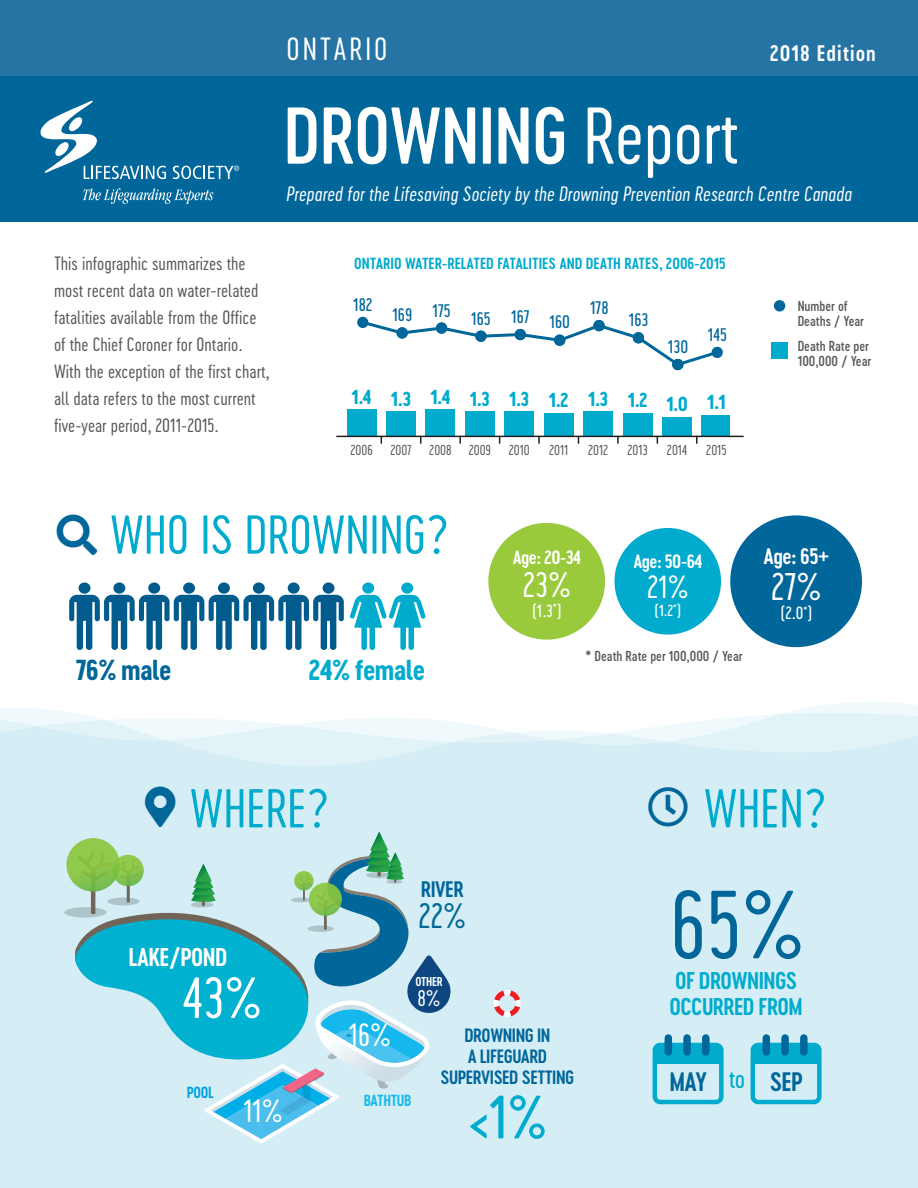
<style>
.page{position:relative;width:918px;height:1188px;background:#fff}
.page>*{position:absolute;margin:0;border:0;box-sizing:border-box;transform-origin:0 0}
.t1{font:90.15px "Cervo Neue Light Neue";color:#01669a}
.t2{font:75px "Cervo Neue Medium Neue";letter-spacing:-.01em;color:#fff}
.t3{font:57px "Cervo Neue Regular Neue";color:#00abcd}
.t4{font:54px "Cervo Neue Light Neue";color:#fff}
.t5{font:51px "Cervo Neue Light Neue";color:#00abcd}
.t6{font:36px "Cervo Neue Light Neue";color:#fff}
.t7{font:33px "Cervo Neue Light Neue";color:#01669a}
.t8{font:33px "Cervo Neue Light Neue";color:#fff}
.t9{font:30px "Cervo Neue Light Neue";letter-spacing:.1em;color:#fff}
.t10{font:27px "Cervo Neue Bold Neue";letter-spacing:-.025em;color:#00abcd}
.t11{font:27px "Cervo Neue Bold Neue";letter-spacing:-.025em;color:#01669a}
.t12{font:24.9px "Cervo Neue Semi Bold Neue";letter-spacing:-.025em;color:#01669a}
.t13{font:24px "Cervo Neue Semi Bold Neue";letter-spacing:-.025em;color:#fff}
.t14{font:22.65px/26.4px "Cervo Neue Semi Bold Neue";letter-spacing:-.025em;color:#00abcd}
.t15{font:21px "Cervo Neue Semi Bold Neue";letter-spacing:.05em;color:#fff}
.t16{font:21px "Cervo Neue Semi Bold Neue";letter-spacing:-.025em;color:#01669a}
.t17{font:21px "Cervo Neue Light Neue";color:#fff}
.t18{font:italic 19.5px "Cervo Neue Light Neue";color:#fff}
.t19{font:18.9px "Cervo Neue Bold Neue";color:#00abcd}
.t20{font:18px/27px "Cervo Neue Light Neue";color:#57585a}
.t21{font:18px/21px "Cervo Neue Semi Bold Neue";letter-spacing:-.025em;color:#01669a;text-align:center}
.t22{font:18px "Cervo Neue Semi Bold Neue";letter-spacing:-.025em;color:#fff}
.t23{font:16.95px "Cervo Neue Regular Neue";color:#01669a}
.t24{font:16.5px "Cervo Neue Regular Neue";color:#fff}
.t25{font:15px "Cervo Neue Semi Bold Neue";color:#00abcd}
.t26{font:15px "Cervo Neue Semi Bold Neue";letter-spacing:-.025em;color:#15b8ec}
.t27{font:15px "Cervo Neue Regular Neue";color:#fff}
.t28{font:15px "Cervo Neue Semi Bold Neue";color:#00a1e3}
.t29{font:13.5px/15px "Cervo Neue Medium Neue";color:#57585a}
.t30{font:13.5px "Cervo Neue Light Neue";color:#57585a}
.t31{font:12px "Cervo Neue Semi Bold Neue";letter-spacing:-.025em;color:#fff}
.s1{font-family:"Cervo Neue Light Neue"}
.s2{font-family:"Cervo Neue Regular Neue";color:#00abcd}
</style>
<div class="page">
<div style="left:0;top:0;width:918px;height:221px;background:#01669a"></div>
<svg style="left:0;top:702px;width:918px;height:24px"></svg>
<svg style="left:0;top:726px;width:918px;height:462px;background:#d6eef5"></svg>
<div style="left:0;top:0;width:918px;height:76px;background:#2574a4"></div>
<div style="left:362px;top:582px;width:12px;height:12px;background:#00abcd;border-radius:50%"></div>
<div style="left:79px;top:582px;width:11px;height:12px;background:#015c8d;border-radius:50%"></div>
<div style="left:113px;top:582px;width:12px;height:12px;background:#015c8d;border-radius:50%"></div>
<div style="left:148px;top:582px;width:12px;height:12px;background:#015c8d;border-radius:50%"></div>
<div style="left:183px;top:582px;width:12px;height:12px;background:#015c8d;border-radius:50%"></div>
<div style="left:218px;top:582px;width:12px;height:12px;background:#015c8d;border-radius:50%"></div>
<div style="left:253px;top:582px;width:12px;height:12px;background:#015c8d;border-radius:50%"></div>
<div style="left:288px;top:582px;width:12px;height:12px;background:#015c8d;border-radius:50%"></div>
<svg style="left:69px;top:595px;width:275px;height:55px"></svg>
<div style="left:323px;top:582px;width:11px;height:12px;background:#015c8d;border-radius:50%"></div>
<div style="left:401px;top:582px;width:12px;height:12px;background:#00abcd;border-radius:50%"></div>
<svg style="left:350px;top:595px;width:76px;height:55px"></svg>
<div style="left:653px;top:1043px;width:71px;height:61px;border:4px solid #00abcd;border-radius:5px"></div>
<svg style="left:655px;top:1045px;width:66px;height:19px"></svg>
<div style="left:665px;top:1038px;width:7px;height:14px;background:#01669a"></div>
<div style="left:702px;top:1038px;width:8px;height:14px;background:#01669a"></div>
<div style="left:683px;top:1038px;width:8px;height:14px;background:#01669a"></div>
<div style="left:751px;top:1043px;width:71px;height:61px;border:4px solid #00abcd;border-radius:5px"></div>
<svg style="left:753px;top:1045px;width:66px;height:19px"></svg>
<div style="left:763px;top:1038px;width:7px;height:14px;background:#01669a"></div>
<div style="left:800px;top:1038px;width:8px;height:14px;background:#01669a"></div>
<div style="left:781px;top:1038px;width:8px;height:14px;background:#01669a"></div>
<div style="left:730px;top:515px;width:132px;height:132px;background:#01669a;border-radius:50%"></div>
<div style="left:488px;top:523px;width:117px;height:117px;background:#99ca3b;border-radius:50%"></div>
<div style="left:614px;top:528px;width:107px;height:107px;background:#00abcd;border-radius:50%"></div>
<svg style="left:83px;top:188px;width:130px;height:16px"></svg>
<svg style="left:40px;top:100px;width:126px;height:79px"></svg>
<svg style="left:173px;top:166px;width:66px;height:13px"></svg>
<div style="left:702px;top:415px;width:28px;height:21px;background:#00abcd"></div>
<div style="left:662px;top:417px;width:30px;height:19px;background:#00abcd"></div>
<div style="left:623px;top:413px;width:29px;height:23px;background:#00abcd"></div>
<div style="left:584px;top:411px;width:29px;height:25px;background:#00abcd"></div>
<div style="left:544px;top:413px;width:29px;height:23px;background:#00abcd"></div>
<div style="left:505px;top:411px;width:29px;height:25px;background:#00abcd"></div>
<div style="left:465px;top:411px;width:30px;height:25px;background:#00abcd"></div>
<div style="left:426px;top:409px;width:29px;height:27px;background:#00abcd"></div>
<div style="left:386px;top:411px;width:30px;height:25px;background:#00abcd"></div>
<div style="left:347px;top:409px;width:29px;height:27px;background:#00abcd"></div>
<svg style="left:357px;top:316px;width:366px;height:55px"></svg>
<svg style="left:696px;top:437px;width:2px;height:6px"></svg>
<svg style="left:420px;top:437px;width:2px;height:6px"></svg>
<hr style="left:337px;top:436px;width:406px;height:1px;background:#231f20">
<svg style="left:459px;top:437px;width:2px;height:6px"></svg>
<svg style="left:538px;top:437px;width:2px;height:6px"></svg>
<svg style="left:617px;top:437px;width:2px;height:6px"></svg>
<svg style="left:64px;top:907px;width:43px;height:11px"></svg>
<svg style="left:66px;top:838px;width:54px;height:54px"></svg>
<svg style="left:494px;top:990px;width:27px;height:27px"></svg>
<div style="left:771px;top:342px;width:17px;height:17px;background:#00abcd"></div>
<div style="left:774px;top:300px;width:11px;height:12px;background:#01669a;border-radius:50%"></div>
<svg style="left:75px;top:787px;width:375px;height:356px;background:#9bd5e0"></svg>
<div style="left:648px;top:788px;width:40px;height:39px;background:#d5eef5"></div>
<h3 class="t9" style="left:287px;top:29px;width:102px">ONTARIO</h3>
<p class="t15" style="left:770px;top:40px;width:108px">2018 Edition</p>
<h2 class="t2" style="left:283px;top:86px;width:457px">DROWNING <span class="s1">Report</span></h2>
<p class="t18" style="left:287px;top:181px;width:567px">Prepared for the Lifesaving Society by the Drowning Prevention Research Centre Canada</p>
<p class="t20" style="left:54px;top:250px;width:217px">This infographic summarizes the most recent data on water-related fatalities available from the Office of the Chief Coroner for Ontario.<br>With the exception of the first chart, all data refers to the most current five-year period, 2011-2015.</p>
<p class="t25" style="left:354px;top:254px;width:373px">ONTARIO WATER-RELATED FATALITIES AND DEATH RATES, 2006-2015</p>
<p class="t23" style="left:353px;top:293px;width:21px">182</p>
<p class="t23" style="left:392px;top:301px;width:60px">169 175</p>
<p class="t23" style="left:471px;top:307px;width:100px">165 167 160</p>
<p class="t23" style="left:590px;top:297px;width:20px">178</p>
<p class="t23" style="left:629px;top:309px;width:21px">163</p>
<p class="t23" style="left:668px;top:335px;width:22px">130</p>
<p class="t23" style="left:708px;top:324px;width:21px">145</p>
<p class="t19" style="left:351px;top:385px;width:61px">1.4 1.3</p>
<p class="t19" style="left:707px;top:389px;width:20px">1.1</p>
<p class="t19" style="left:430px;top:386px;width:259px">1.4 1.3 1.3 1.2 1.3 1.2 1.0</p>
<p class="t30" style="left:350px;top:442px;width:24px">2006</p>
<p class="t30" style="left:390px;top:442px;width:23px">2007</p>
<p class="t30" style="left:429px;top:442px;width:24px">2008</p>
<p class="t30" style="left:469px;top:442px;width:24px">2009</p>
<p class="t30" style="left:509px;top:442px;width:23px">2010</p>
<p class="t30" style="left:549px;top:442px;width:21px">2011</p>
<p class="t30" style="left:588px;top:442px;width:22px">2012</p>
<p class="t30" style="left:627px;top:442px;width:22px">2013</p>
<p class="t30" style="left:667px;top:442px;width:22px">2014</p>
<p class="t30" style="left:706px;top:442px;width:22px">2015</p>
<p class="t29" style="left:798px;top:298px;width:68px">Number of<br>Deaths / Year</p>
<p class="t29" style="left:798px;top:338px;width:75px">Death Rate per<br>100,000 / Year</p>
<h3 class="t5" style="left:110px;top:502px;width:340px">WHO IS DROWNING?</h3>
<h3 class="t11" style="left:76px;top:652px;width:97px">76% male</h3>
<h3 class="t10" style="left:309px;top:652px;width:118px">24% female</h3>
<p class="t22" style="left:513px;top:545px;width:70px">Age: 20-34</p>
<h3 class="t8" style="left:523px;top:563px;width:50px">23%</h3>
<p class="t24" style="left:532px;top:600px;width:32px">(1.3<sup>*</sup>)</p>
<p class="t22" style="left:633px;top:549px;width:71px">Age: 50-64</p>
<h3 class="t9" style="left:647px;top:567px;width:43px">21%</h3>
<p class="t27" style="left:654px;top:600px;width:29px">(1.2<sup>*</sup>)</p>
<p class="t29" style="left:586px;top:648px;width:159px">* Death Rate per 100,000 / Year</p>
<p class="t15" style="left:764px;top:542px;width:67px">Age: 65+</p>
<h3 class="t6" style="left:771px;top:563px;width:52px">27%</h3>
<p class="t24" style="left:780px;top:602px;width:34px">(2.0<sup>*</sup>)</p>
<h3 class="t5" style="left:190px;top:775px;width:141px">WHERE?</h3>
<h3 class="t5" style="left:704px;top:775px;width:124px">WHEN?</h3>
<h3 class="t13" style="left:129px;top:941px;width:100px">LAKE/POND</h3>
<h3 class="t4" style="left:183px;top:963px;width:80px">43%</h3>
<p class="t28" style="left:187px;top:1082px;width:28px">POOL</p>
<h3 class="t9" style="left:243px;top:1092px;width:41px">11%</h3>
<p class="t16" style="left:421px;top:875px;width:44px">RIVER</p>
<h3 class="t7" style="left:418px;top:894px;width:49px">22%</h3>
<p class="t31" style="left:415px;top:974px;width:29px">OTHER</p>
<p class="t17" style="left:417px;top:984px;width:25px">8%</p>
<p class="t21" style="left:441px;top:1025px;width:135px">DROWNING IN<br>A LIFEGUARD<br>SUPERVISED SETTING</p>
<h3 class="t3" style="left:468px;top:1080px;width:81px">&lt;1%</h3>
<h3 class="t9" style="left:349px;top:1015px;width:44px">16%</h3>
<p class="t26" style="left:364px;top:1091px;width:49px">BATHTUB</p>
<h1 class="t1" style="left:670px;top:866px;width:136px">65%</h1>
<p class="t14" style="left:670px;top:967px;width:135px">OF DROWNINGS<br>OCCURRED FROM</p>
<h3 class="t12" style="left:670px;top:1065px;width:135px">MAY <span class="s2">to</span> SEP</h3>
</div>
